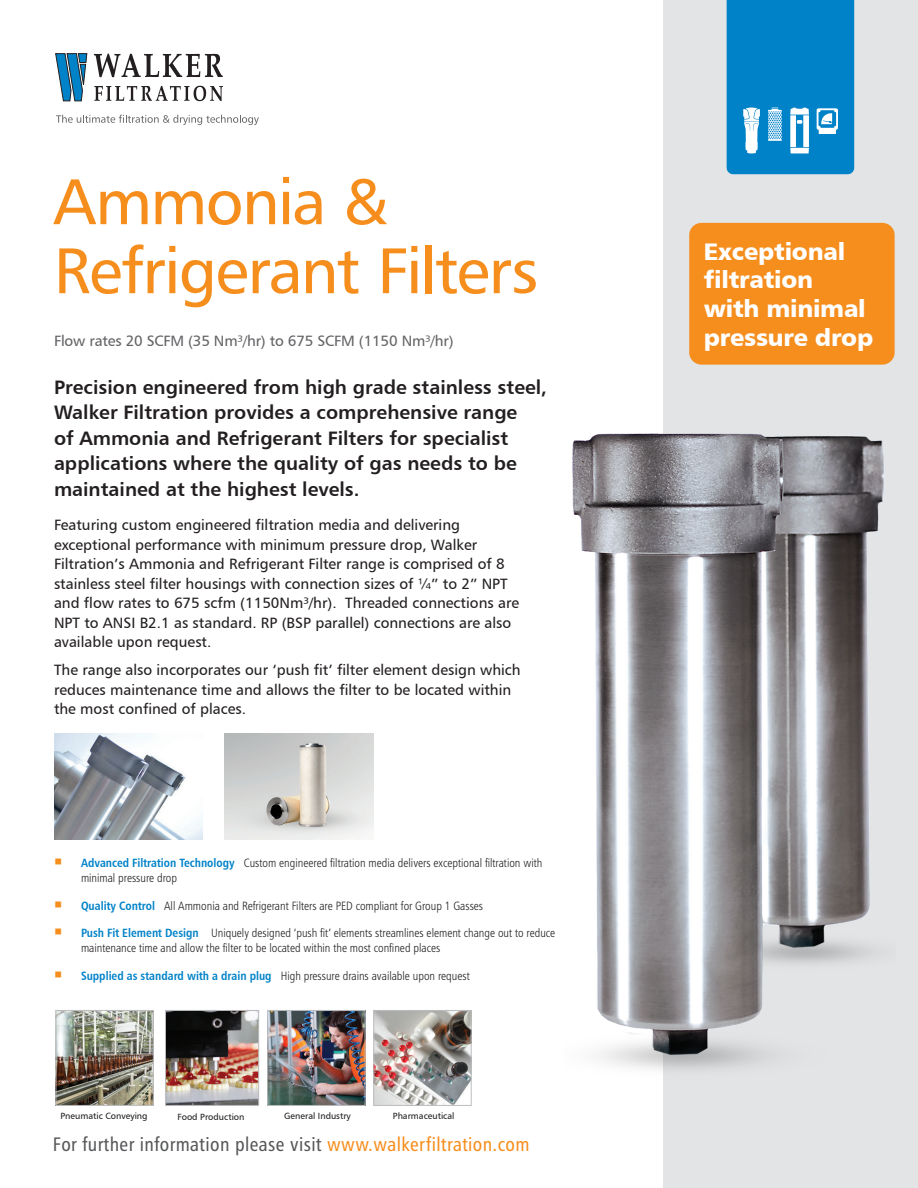
<style>
.page{position:relative;width:918px;height:1188px;background:#fff}
.page>*{position:absolute;margin:0;border:0;box-sizing:border-box;transform-origin:0 0}
.t1{font:64.5px/69px "Humanist 777 BT Roman B";letter-spacing:-.025em;color:#f68e1e}
.t2{font:24px/28.8px "Humanist 777 BT Black B";letter-spacing:-.01em;color:#fff}
.t3{font:19.5px/25.5px "Humanist 777 BT Bold B";color:#231f20}
.t4{font:19.5px "Humanist 777 BT Roman Condensed B";letter-spacing:.02em;color:#57585a}
.t5{font:15px/19.5px "Humanist 777 BT Roman B";color:#231f20}
.t6{font:15px "Humanist 777 BT Roman B";letter-spacing:-.01em;color:#636366}
.t7{font:12px/15px "Humanist 777 BT Light Condensed B";color:#231f20}
.t8{font:9px "Humanist 777 BT Roman B";color:#231f20}
.s1{font-family:"Humanist 777 BT Bold Condensed B";color:#0082c8}
.s2{color:#f68e1e}
</style>
<div class="page">
<div style="left:663px;top:0;width:255px;height:1188px;background:#e3e4e6"></div>
<svg style="left:727px;top:0;width:127px;height:174px"></svg>
<svg style="left:56px;top:115px;width:203px;height:10px"></svg>
<svg style="left:55px;top:53px;width:32px;height:48px"></svg>
<svg style="left:94px;top:54px;width:129px;height:23px"></svg>
<svg style="left:94px;top:86px;width:129px;height:15px"></svg>
<div style="left:689px;top:223px;width:206px;height:142px;background:#f68e1e;border-radius:12px"></div>
<img style="left:572px;top:433px;width:312px;height:637px">
<img style="left:54px;top:734px;width:149px;height:106px">
<img style="left:58px;top:1012px;width:94px;height:92px">
<div style="left:56px;top:1010px;width:98px;height:96px;border:1px solid #bcbdc0"></div>
<img style="left:167px;top:1012px;width:90px;height:92px">
<div style="left:165px;top:1010px;width:94px;height:96px;border:1px solid #bcbdc0"></div>
<img style="left:270px;top:1012px;width:93px;height:92px">
<div style="left:268px;top:1010px;width:97px;height:96px;border:1px solid #bcbdc0"></div>
<img style="left:376px;top:1012px;width:93px;height:92px">
<div style="left:374px;top:1010px;width:97px;height:96px;border:1px solid #bcbdc0"></div>
<img style="left:225px;top:734px;width:149px;height:106px">
<h1 class="t1" style="left:53px;top:166px;width:487px">Ammonia &amp;<br>Refrigerant Filters</h1>
<h2 class="t2" style="left:704px;top:236px;width:163px">Exceptional filtration with minimal</h2>
<p class="t6" style="left:54px;top:332px;width:401px">Flow rates 20 SCFM (35 Nm³/hr) to 675 SCFM (1150 Nm³/hr)</p>
<h2 class="t2" style="left:704px;top:323px;width:171px">pressure drop</h2>
<p class="t3" style="left:54px;top:374px;width:495px">Precision engineered from high grade stainless steel, Walker Filtration provides a comprehensive range<br>of Ammonia and Refrigerant Filters for specialist applications where the quality of gas needs to be maintained at the highest levels.</p>
<p class="t5" style="left:54px;top:515px;width:467px">Featuring custom engineered filtration media and delivering exceptional performance with minimum pressure drop, Walker Filtration’s Ammonia and Refrigerant Filter range is comprised of 8 stainless steel filter housings with connection sizes of ¼” to 2” NPT and flow rates to 675 scfm (1150Nm³/hr). Threaded connections are NPT to ANSI B2.1 as standard. RP (BSP parallel) connections are also available upon request.</p>
<p class="t5" style="left:54px;top:660px;width:468px">The range also incorporates our ‘push fit’ filter element design which reduces maintenance time and allows the filter to be located within the most confined of places.</p>
<p class="t7" style="left:81px;top:855px;width:463px"><span class="s1">Advanced Filtration Technology</span> Custom engineered filtration media delivers exceptional filtration with minimal pressure drop</p>
<p class="t7" style="left:81px;top:898px;width:404px"><span class="s1">Quality Control</span> All Ammonia and Refrigerant Filters are PED compliant for Group 1 Gasses</p>
<p class="t7" style="left:81px;top:925px;width:476px"><span class="s1">Push Fit Element Design</span> Uniquely designed ‘push fit’ elements streamlines element change out to reduce maintenance time and allow the filter to be located within the most confined places</p>
<p class="t7" style="left:81px;top:968px;width:390px"><span class="s1">Supplied as standard with a drain plug</span> High pressure drains available upon request</p>
<p class="t8" style="left:60px;top:1110px;width:89px">Pneumatic Conveying</p>
<p class="t8" style="left:178px;top:1111px;width:68px">Food Production</p>
<p class="t8" style="left:284px;top:1111px;width:68px">General Industry</p>
<p class="t8" style="left:393px;top:1110px;width:63px">Pharmaceutical</p>
<h3 class="t4" style="left:53px;top:1132px;width:478px">For further information please visit <span class="s2">www.walkerfiltration.com</span></h3>
</div>
